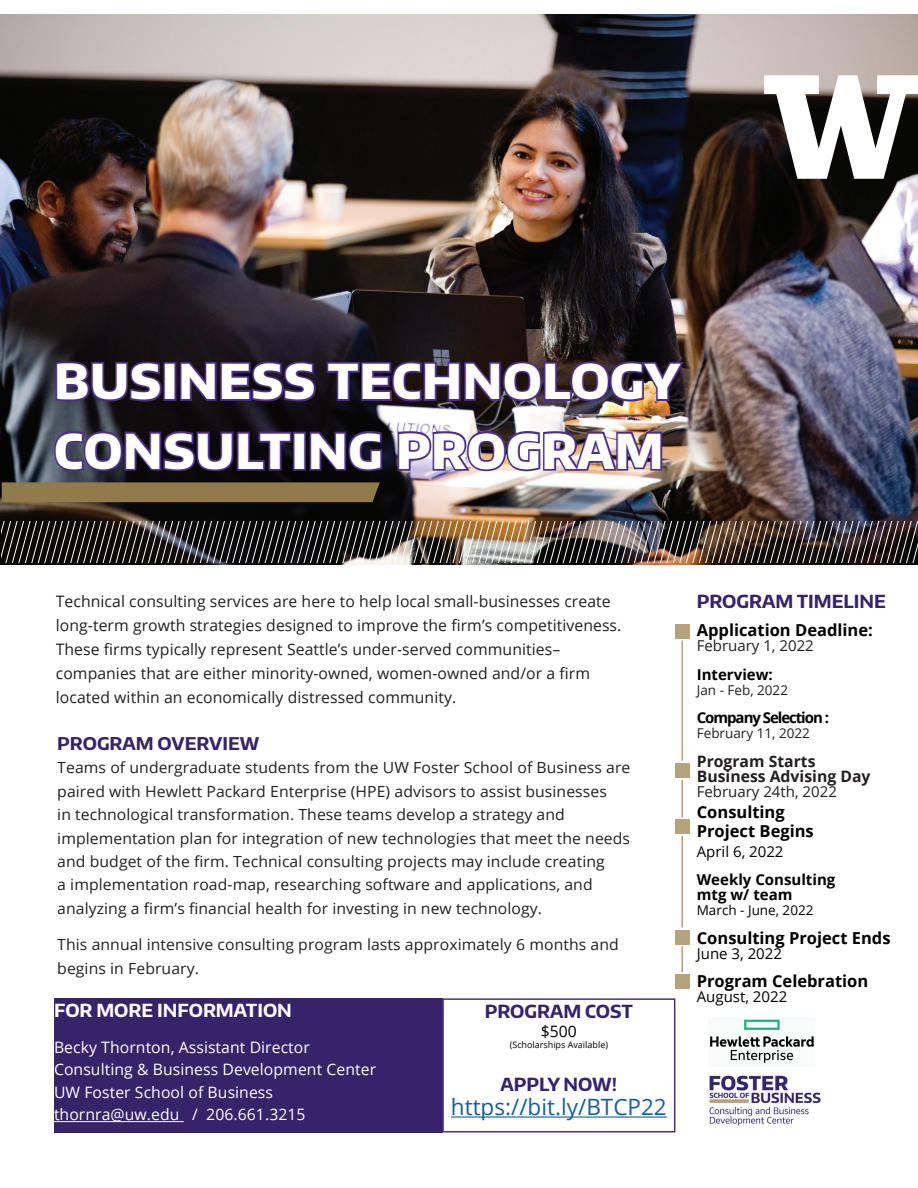
<style>
.page{position:relative;width:918px;height:1188px;background:#fff}
.page>*{position:absolute;margin:0;border:0;box-sizing:border-box;transform-origin:0 0}
.t1{font:800 48px/69.8px "Encode Sans Normal";letter-spacing:.015em;color:#fff}
.t2{font:22.5px "Open Sans";color:#175d9e}
.t3{font:700 18px "Encode Sans Normal";color:#36236a}
.t4{font:700 18px "Encode Sans Normal";color:#fff}
.t5{font:700 17.55px "Encode Sans Normal";color:#36236a}
.t6{font:700 16.5px/19.5px "Open Sans";color:#000}
.t7{font:15.75px/24px "Open Sans";letter-spacing:.005em;color:#231f20}
.t8{font:15.75px/22.5px "Open Sans";letter-spacing:.005em;color:#fff}
.t9{font:700 15.75px/15px "Open Sans";color:#231f20}
.t10{font:15.75px "Open Sans";color:#000}
.t11{font:15.3px/23.4px "Open Sans";letter-spacing:.005em;color:#231f20}
.t12{font:700 15px/15px "Open Sans";color:#000}
.t13{font:15px "Open Sans";color:#000}
.t14{font:15px "Open Sans";color:#231f20}
.t15{font:700 15px "Open Sans";letter-spacing:-.07em;color:#000}
.t16{font:13.5px "Open Sans";color:#231f20}
.t17{font:13.5px "Open Sans";color:#000}
.t18{font:9px "Open Sans";color:#000}
</style>
<div class="page">
<img style="left:0;top:15px;width:918px;height:549px">
<svg style="left:764px;top:75px;width:154px;height:104px"></svg>
<svg style="left:54px;top:359px;width:109px;height:45px;background:#2d2144"></svg>
<div style="left:163px;top:362px;width:13px;height:39px;border:3px solid #4a2f84"></div>
<svg style="left:178px;top:360px;width:139px;height:43px;background:#2c1d45"></svg>
<svg style="left:325px;top:359px;width:362px;height:44px;background:#372743"></svg>
<svg style="left:53px;top:429px;width:240px;height:44px;background:#2c2244"></svg>
<div style="left:293px;top:432px;width:13px;height:39px;border:3px solid #4a2f84"></div>
<svg style="left:308px;top:429px;width:76px;height:44px;background:#22173a"></svg>
<img style="left:396px;top:429px;width:268px;height:45px">
<div style="left:2px;top:482px;width:378px;height:20px;background:#917a4b"></div>
<div style="left:54px;top:998px;width:388px;height:134px;background:#36236a"></div>
<hr style="left:54px;top:1121px;width:130px;height:1px;background:#fff">
<div style="left:675px;top:624px;width:14px;height:15px;background:#b5a47b"></div>
<div style="left:675px;top:763px;width:14px;height:15px;background:#b5a47b"></div>
<hr style="left:681px;top:640px;width:2px;height:121px;background:#b5a47b">
<div style="left:675px;top:820px;width:14px;height:14px;background:#b5a47b"></div>
<div style="left:675px;top:930px;width:15px;height:14px;background:#b5a47b"></div>
<div style="left:675px;top:974px;width:15px;height:14px;background:#b5a47b"></div>
<hr style="left:681px;top:780px;width:2px;height:38px;background:#b89f76">
<hr style="left:681px;top:836px;width:2px;height:91px;background:#b89f76">
<hr style="left:681px;top:946px;width:2px;height:26px;background:#b89f76">
<hr style="left:451px;top:1116px;width:216px;height:2px;background:#175d9e">
<div style="left:442px;top:998px;width:233px;height:134px;border:1px solid #4a2f84"></div>
<img style="left:709px;top:1075px;width:112px;height:51px">
<img style="left:710px;top:1019px;width:104px;height:44px">
<img style="left:2px;top:522px;width:916px;height:40px">
<h1 class="t1" style="left:54px;top:345px;width:628px">BUSINESS TECHNOLOGY<br>CONSULTING PROGRAM</h1>
<p class="t7" style="left:56px;top:591px;width:567px">Technical consulting services are here to help local small-businesses create long-term growth strategies designed to improve the firm’s competitiveness.<br>These firms typically represent Seattle’s under-served communities– companies that are either minority-owned, women-owned and/or a firm located within an economically distressed community.</p>
<p class="t5" style="left:57px;top:732px;width:204px">PROGRAM OVERVIEW</p>
<p class="t11" style="left:57px;top:758px;width:575px">Teams of undergraduate students from the UW Foster School of Business are paired with Hewlett Packard Enterprise (HPE) advisors to assist businesses<br>in technological transformation. These teams develop a strategy and implementation plan for integration of new technologies that meet the needs and budget of the firm. Technical consulting projects may include creating<br>a implementation road-map, researching software and applications, and analyzing a firm’s financial health for investing in new technology.</p>
<p class="t11" style="left:57px;top:935px;width:563px">This annual intensive consulting program lasts approximately 6 months and begins in February.</p>
<p class="t3" style="left:485px;top:1000px;width:150px">PROGRAM COST</p>
<p class="t10" style="left:541px;top:1025px;width:38px">$500</p>
<p class="t18" style="left:510px;top:1041px;width:100px">(Scholarships Available)</p>
<p class="t3" style="left:501px;top:1073px;width:118px">APPLY NOW!</p>
<h2 class="t2" style="left:451px;top:1098px;width:217px">https://bit.ly/BTCP22</h2>
<p class="t4" style="left:54px;top:998px;width:239px">FOR MORE INFORMATION</p>
<p class="t8" style="left:54px;top:1038px;width:324px">Becky Thornton, Assistant Director Consulting &amp; Business Development Center UW Foster School of Business thornra@uw.edu / 206.661.3215</p>
<p class="t3" style="left:697px;top:589px;width:191px">PROGRAM TIMELINE</p>
<p class="t6" style="left:697px;top:622px;width:178px">Application Deadline:</p>
<p class="t14" style="left:697px;top:640px;width:119px">February 1, 2022</p>
<p class="t12" style="left:697px;top:668px;width:78px">Interview:</p>
<p class="t16" style="left:697px;top:684px;width:93px">Jan - Feb, 2022</p>
<p class="t15" style="left:697px;top:712px;width:134px">Company Selection :</p>
<p class="t16" style="left:697px;top:728px;width:115px">February 11, 2022</p>
<p class="t9" style="left:697px;top:755px;width:175px">Program Starts<br>Business Advising Day</p>
<p class="t14" style="left:697px;top:785px;width:142px">February 24th, 2022</p>
<p class="t6" style="left:697px;top:804px;width:119px">Consulting<br>Project Begins</p>
<p class="t13" style="left:697px;top:845px;width:88px">April 6, 2022</p>
<p class="t12" style="left:697px;top:874px;width:140px">Weekly Consulting mtg w/ team</p>
<p class="t17" style="left:697px;top:905px;width:118px">March - June, 2022</p>
<p class="t6" style="left:697px;top:930px;width:195px">Consulting Project Ends</p>
<p class="t13" style="left:697px;top:947px;width:87px">June 3, 2022</p>
<p class="t6" style="left:697px;top:973px;width:173px">Program Celebration</p>
<p class="t13" style="left:697px;top:991px;width:92px">August, 2022</p>
</div>
